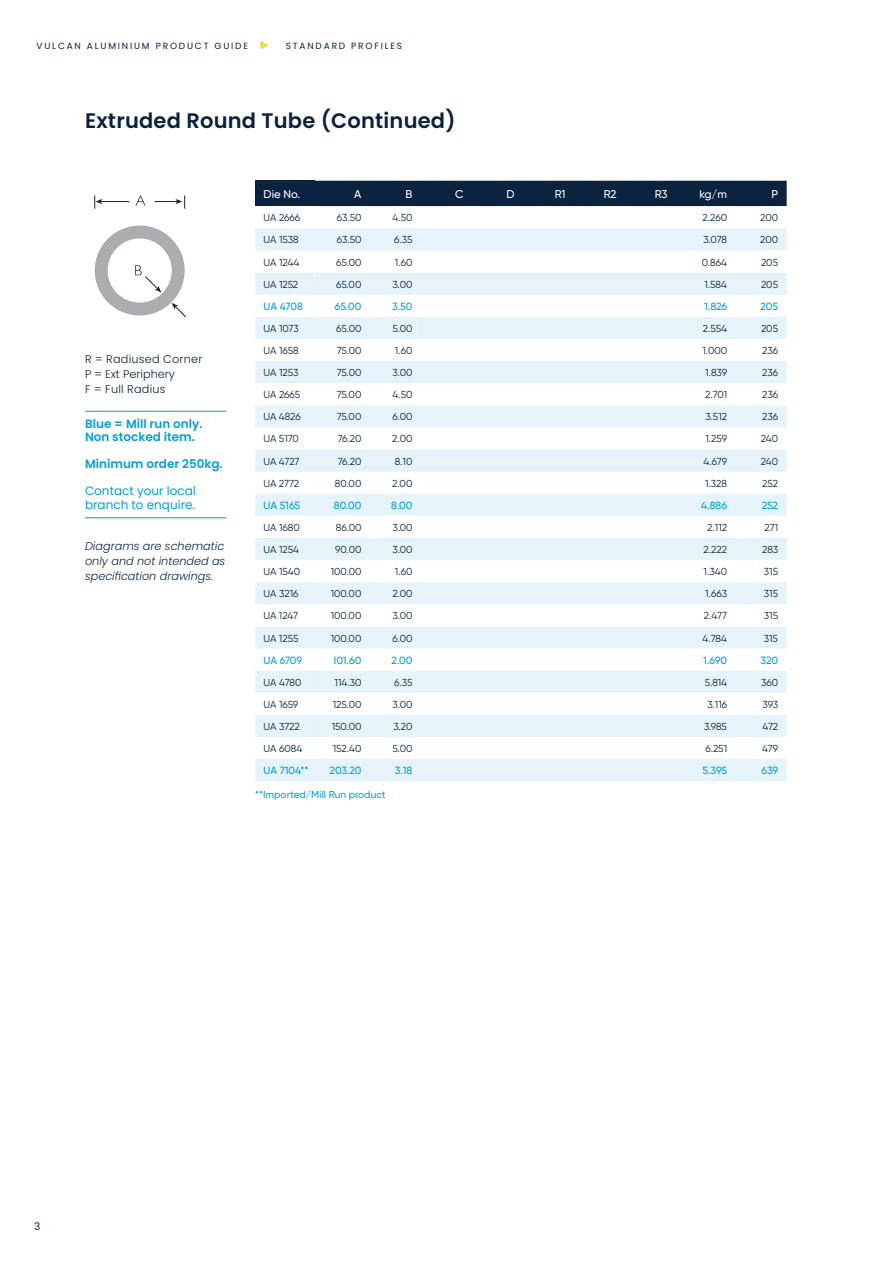
<style>
.page{position:relative;width:893px;height:1263px;background:#fff}
.page>*{position:absolute;margin:0;border:0;box-sizing:border-box;transform-origin:0 0}
.t1{font:600 21px "Poppins";letter-spacing:.01em;color:#0a223e}
.t2{font:600 12px/13.5px "Poppins";color:#00a0df}
.t3{font:12px/13.5px "Poppins";color:#00a0df}
.t4{font:italic 300 11.25px/15px "Poppins";color:#0c2340;text-align:justify}
.t5{font:300 11.25px "Poppins";letter-spacing:.02em;color:#0d1f37}
.t6{font:500 11.25px "Gilroy";color:#fff}
.t7{font:300 11.25px "Poppins";color:#0c2340}
.t8{font:500 10.5px "Gilroy";letter-spacing:-.01em;color:#00a0df}
.t9{font:10.5px "Poppins";color:#0a223e}
.t10{font:10.2px "Gilroy";color:#0c2340}
.t11{font:500 10.2px "Gilroy";color:#00a0df}
.t12{font:9px "Poppins";letter-spacing:.2em;color:#0a223e}
</style>
<div class="page">
<svg style="left:260px;top:41px;width:8px;height:8px"></svg>
<hr style="left:85px;top:411px;width:141px;height:1px;background:#00a0df">
<hr style="left:85px;top:517px;width:141px;height:1px;background:#00a0df">
<div style="left:255px;top:181px;width:60px;height:25px;background:#0c2340"></div>
<div style="left:315px;top:181px;width:472px;height:25px;background:#0c2340"></div>
<svg style="left:255px;top:228px;width:532px;height:553px;fill:#eff7fb"></svg>
<svg style="left:315px;top:273px;width:472px;height:464px;fill:#e7f3fa"></svg>
<svg style="left:155px;top:196px;width:30px;height:13px"></svg>
<svg style="left:94px;top:196px;width:35px;height:13px"></svg>
<svg style="left:136px;top:195px;width:9px;height:11px"></svg>
<svg style="left:95px;top:226px;width:91px;height:92px"></svg>
<p class="t12" style="left:37px;top:41px;width:213px">VULCAN ALUMINIUM PRODUCT GUIDE</p>
<p class="t12" style="left:286px;top:41px;width:118px">STANDARD PROFILES</p>
<h1 class="t1" style="left:85px;top:109px;width:372px">Extruded Round Tube (Continued)</h1>
<p class="t5" style="left:85px;top:353px;width:119px">R = Radiused Corner</p>
<p class="t7" style="left:85px;top:368px;width:91px">P = Ext Periphery</p>
<p class="t5" style="left:85px;top:383px;width:82px">F = Full Radius</p>
<p class="t2" style="left:85px;top:417px;width:119px">Blue = Mill run only.<br>Non stocked item.</p>
<p class="t2" style="left:85px;top:457px;width:139px">Minimum order 250kg.</p>
<p class="t3" style="left:85px;top:484px;width:112px">Contact your local branch to enquire.</p>
<p class="t4" style="left:85px;top:538px;width:142px">Diagrams are schematic only and not intended as specification drawings.</p>
<p class="t6" style="left:264px;top:187px;width:38px">Die No.</p>
<p class="t6" style="left:354px;top:187px;width:9px">A</p>
<p class="t6" style="left:406px;top:187px;width:8px">B</p>
<p class="t6" style="left:455px;top:187px;width:10px">C</p>
<p class="t6" style="left:506px;top:187px;width:10px">D</p>
<p class="t6" style="left:555px;top:187px;width:12px">R1</p>
<p class="t6" style="left:604px;top:187px;width:14px">R2</p>
<p class="t6" style="left:655px;top:187px;width:14px">R3</p>
<p class="t6" style="left:699px;top:187px;width:29px">kg/m</p>
<p class="t6" style="left:771px;top:187px;width:8px">P</p>
<p class="t10" style="left:264px;top:212px;width:38px">UA 2666</p>
<p class="t10" style="left:337px;top:212px;width:26px">63.50</p>
<p class="t10" style="left:392px;top:212px;width:21px">4.50</p>
<p class="t10" style="left:703px;top:212px;width:26px">2.260</p>
<p class="t10" style="left:760px;top:212px;width:19px">200</p>
<p class="t10" style="left:264px;top:234px;width:37px">UA 1538</p>
<p class="t10" style="left:337px;top:234px;width:26px">63.50</p>
<p class="t10" style="left:394px;top:234px;width:20px">6.35</p>
<p class="t10" style="left:703px;top:234px;width:25px">3.078</p>
<p class="t10" style="left:760px;top:234px;width:19px">200</p>
<p class="t10" style="left:264px;top:256px;width:37px">UA 1244</p>
<p class="t10" style="left:336px;top:256px;width:27px">65.00</p>
<p class="t10" style="left:395px;top:256px;width:19px">1.60</p>
<p class="t10" style="left:702px;top:256px;width:27px">0.864</p>
<p class="t10" style="left:761px;top:256px;width:19px">205</p>
<p class="t10" style="left:264px;top:278px;width:36px">UA 1252</p>
<p class="t10" style="left:336px;top:278px;width:27px">65.00</p>
<p class="t10" style="left:392px;top:278px;width:21px">3.00</p>
<p class="t10" style="left:704px;top:278px;width:24px">1.584</p>
<p class="t10" style="left:761px;top:278px;width:19px">205</p>
<p class="t8" style="left:264px;top:300px;width:41px">UA 4708</p>
<p class="t8" style="left:335px;top:300px;width:28px">65.00</p>
<p class="t8" style="left:392px;top:300px;width:22px">3.50</p>
<p class="t8" style="left:704px;top:300px;width:25px">1.826</p>
<p class="t8" style="left:760px;top:300px;width:19px">205</p>
<p class="t10" style="left:264px;top:322px;width:37px">UA 1073</p>
<p class="t10" style="left:336px;top:322px;width:27px">65.00</p>
<p class="t10" style="left:392px;top:322px;width:22px">5.00</p>
<p class="t10" style="left:703px;top:322px;width:26px">2.554</p>
<p class="t10" style="left:761px;top:322px;width:19px">205</p>
<p class="t10" style="left:264px;top:344px;width:37px">UA 1658</p>
<p class="t10" style="left:337px;top:344px;width:26px">75.00</p>
<p class="t10" style="left:395px;top:344px;width:19px">1.60</p>
<p class="t10" style="left:702px;top:344px;width:26px">1.000</p>
<p class="t10" style="left:762px;top:344px;width:17px">236</p>
<p class="t10" style="left:264px;top:366px;width:36px">UA 1253</p>
<p class="t10" style="left:337px;top:366px;width:26px">75.00</p>
<p class="t10" style="left:392px;top:366px;width:21px">3.00</p>
<p class="t10" style="left:705px;top:366px;width:23px">1.839</p>
<p class="t10" style="left:762px;top:366px;width:17px">236</p>
<p class="t10" style="left:264px;top:388px;width:38px">UA 2665</p>
<p class="t10" style="left:337px;top:388px;width:26px">75.00</p>
<p class="t10" style="left:392px;top:388px;width:21px">4.50</p>
<p class="t10" style="left:705px;top:388px;width:24px">2.701</p>
<p class="t10" style="left:762px;top:388px;width:17px">236</p>
<p class="t10" style="left:264px;top:411px;width:39px">UA 4826</p>
<p class="t10" style="left:337px;top:411px;width:26px">75.00</p>
<p class="t10" style="left:392px;top:411px;width:21px">6.00</p>
<p class="t10" style="left:705px;top:411px;width:23px">3.512</p>
<p class="t10" style="left:762px;top:411px;width:17px">236</p>
<p class="t10" style="left:264px;top:433px;width:37px">UA 5170</p>
<p class="t10" style="left:338px;top:433px;width:25px">76.20</p>
<p class="t10" style="left:392px;top:433px;width:22px">2.00</p>
<p class="t10" style="left:705px;top:433px;width:23px">1.259</p>
<p class="t10" style="left:761px;top:433px;width:19px">240</p>
<p class="t10" style="left:264px;top:455px;width:37px">UA 4727</p>
<p class="t10" style="left:338px;top:455px;width:25px">76.20</p>
<p class="t10" style="left:395px;top:455px;width:19px">8.10</p>
<p class="t10" style="left:703px;top:455px;width:25px">4.679</p>
<p class="t10" style="left:761px;top:455px;width:19px">240</p>
<p class="t10" style="left:264px;top:477px;width:37px">UA 2772</p>
<p class="t10" style="left:335px;top:477px;width:28px">80.00</p>
<p class="t10" style="left:392px;top:477px;width:22px">2.00</p>
<p class="t10" style="left:705px;top:477px;width:23px">1.328</p>
<p class="t10" style="left:762px;top:477px;width:17px">252</p>
<p class="t8" style="left:264px;top:499px;width:38px">UA 5165</p>
<p class="t8" style="left:334px;top:499px;width:29px">80.00</p>
<p class="t8" style="left:391px;top:499px;width:23px">8.00</p>
<p class="t8" style="left:701px;top:499px;width:28px">4.886</p>
<p class="t8" style="left:762px;top:499px;width:18px">252</p>
<p class="t10" style="left:264px;top:521px;width:38px">UA 1680</p>
<p class="t10" style="left:336px;top:521px;width:27px">86.00</p>
<p class="t10" style="left:392px;top:521px;width:21px">3.00</p>
<p class="t10" style="left:707px;top:521px;width:21px">2.112</p>
<p class="t10" style="left:765px;top:521px;width:15px">271</p>
<p class="t10" style="left:264px;top:543px;width:37px">UA 1254</p>
<p class="t10" style="left:335px;top:543px;width:28px">90.00</p>
<p class="t10" style="left:392px;top:543px;width:21px">3.00</p>
<p class="t10" style="left:703px;top:543px;width:25px">2.222</p>
<p class="t10" style="left:762px;top:543px;width:18px">283</p>
<p class="t10" style="left:264px;top:565px;width:38px">UA 1540</p>
<p class="t10" style="left:331px;top:565px;width:32px">100.00</p>
<p class="t10" style="left:395px;top:565px;width:19px">1.60</p>
<p class="t10" style="left:704px;top:565px;width:25px">1.340</p>
<p class="t10" style="left:764px;top:565px;width:16px">315</p>
<p class="t10" style="left:264px;top:587px;width:36px">UA 3216</p>
<p class="t10" style="left:331px;top:587px;width:32px">100.00</p>
<p class="t10" style="left:392px;top:587px;width:22px">2.00</p>
<p class="t10" style="left:705px;top:587px;width:23px">1.663</p>
<p class="t10" style="left:764px;top:587px;width:16px">315</p>
<p class="t10" style="left:264px;top:610px;width:36px">UA 1247</p>
<p class="t10" style="left:331px;top:610px;width:32px">100.00</p>
<p class="t10" style="left:392px;top:610px;width:21px">3.00</p>
<p class="t10" style="left:704px;top:610px;width:25px">2.477</p>
<p class="t10" style="left:764px;top:610px;width:16px">315</p>
<p class="t10" style="left:264px;top:632px;width:36px">UA 1255</p>
<p class="t10" style="left:331px;top:632px;width:32px">100.00</p>
<p class="t10" style="left:392px;top:632px;width:21px">6.00</p>
<p class="t10" style="left:703px;top:632px;width:26px">4.784</p>
<p class="t10" style="left:764px;top:632px;width:16px">315</p>
<p class="t8" style="left:264px;top:654px;width:40px">UA 6709</p>
<p class="t8" style="left:334px;top:654px;width:29px">I01.60</p>
<p class="t8" style="left:391px;top:654px;width:22px">2.00</p>
<p class="t8" style="left:703px;top:654px;width:25px">1.690</p>
<p class="t8" style="left:760px;top:654px;width:19px">320</p>
<p class="t10" style="left:264px;top:676px;width:39px">UA 4780</p>
<p class="t10" style="left:335px;top:676px;width:28px">114.30</p>
<p class="t10" style="left:394px;top:676px;width:20px">6.35</p>
<p class="t10" style="left:705px;top:676px;width:24px">5.814</p>
<p class="t10" style="left:761px;top:676px;width:19px">360</p>
<p class="t10" style="left:264px;top:698px;width:36px">UA 1659</p>
<p class="t10" style="left:333px;top:698px;width:30px">125.00</p>
<p class="t10" style="left:392px;top:698px;width:21px">3.00</p>
<p class="t10" style="left:707px;top:698px;width:21px">3.116</p>
<p class="t10" style="left:762px;top:698px;width:17px">393</p>
<p class="t10" style="left:264px;top:720px;width:38px">UA 3722</p>
<p class="t10" style="left:332px;top:720px;width:31px">150.00</p>
<p class="t10" style="left:393px;top:720px;width:21px">3.20</p>
<p class="t10" style="left:704px;top:720px;width:25px">3.985</p>
<p class="t10" style="left:762px;top:720px;width:17px">472</p>
<p class="t10" style="left:264px;top:742px;width:40px">UA 6084</p>
<p class="t10" style="left:333px;top:742px;width:30px">152.40</p>
<p class="t10" style="left:392px;top:742px;width:22px">5.00</p>
<p class="t10" style="left:705px;top:742px;width:23px">6.251</p>
<p class="t10" style="left:762px;top:742px;width:17px">479</p>
<p class="t8" style="left:264px;top:764px;width:47px">UA 7104**</p>
<p class="t8" style="left:330px;top:764px;width:33px">203.20</p>
<p class="t8" style="left:395px;top:764px;width:19px">3.18</p>
<p class="t8" style="left:702px;top:764px;width:26px">5.395</p>
<p class="t8" style="left:761px;top:764px;width:18px">639</p>
<p class="t11" style="left:255px;top:788px;width:132px">**Imported/Mill Run product</p>
<p class="t9" style="left:34px;top:1220px;width:8px">3</p>
</div>
